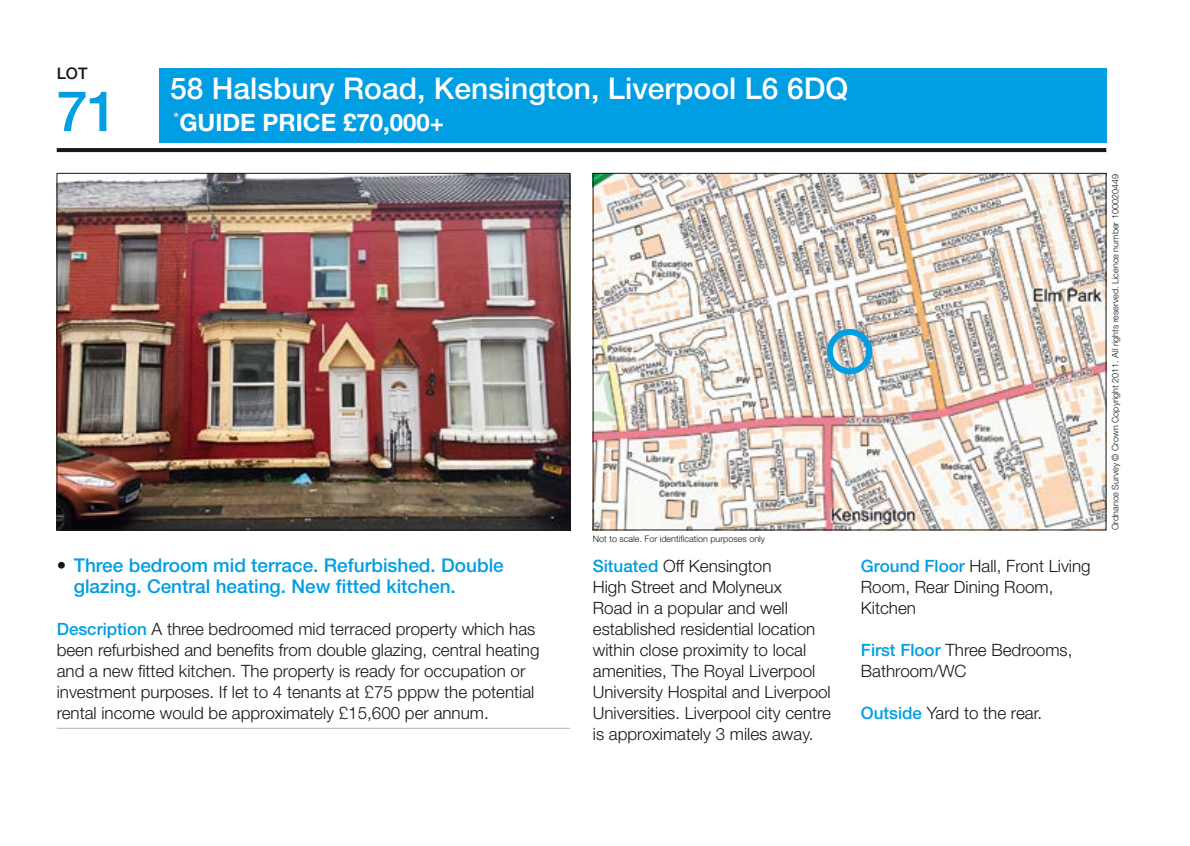
<style>
.page{position:relative;width:1190px;height:846px;background:#fff}
.page>*{position:absolute;margin:0;border:0;box-sizing:border-box;transform-origin:0 0}
.t1{font:500 56px "Helvetica Neue LT Std";color:#009ee3}
.t2{font:500 30px "Helvetica Neue LT Std";color:#fff}
.t3{font:700 24px "Helvetica Neue LT Std";color:#fff}
.t4{font:500 19px/21px "Helvetica Neue LT Std";color:#009ee3}
.t5{font:300 17px/21px "Helvetica Neue LT Std";color:#181716}
.t6{font:500 16px "Helvetica Neue LT Std";color:#181716}
.t7{font:300 9px "Helvetica Neue LT Std";color:#181716}
.s1{color:#181716}
.s2{font-weight:500;color:#009ee3}
</style>
<div class="page">
<div style="left:159px;top:68px;width:947px;height:74px;background:#009ee3"></div>
<svg style="left:57px;top:148px;width:1049px;height:4px;background:#1c1b1a"></svg>
<img style="left:59px;top:175px;width:509px;height:353px">
<img style="left:594px;top:175px;width:510px;height:353px">
<hr style="left:57px;top:728px;width:513px;height:1px;background:#b1b2b3">
<div style="left:826px;top:329px;width:46px;height:45px;border:6px solid #009ee3;border-radius:50%"></div>
<p class="t6" style="left:57px;top:64px;width:32px">LOT</p>
<h1 class="t1" style="left:57px;top:78px;width:63px">71</h1>
<h2 class="t2" style="left:170px;top:71px;width:679px">58 Halsbury Road, Kensington, Liverpool L6 6DQ</h2>
<h3 class="t3" style="left:173px;top:108px;width:272px"><sup>*</sup>GUIDE PRICE £70,000+</h3>
<p class="t7" style="left:592px;top:533px;width:174px">Not to scale. For identification purposes only</p>
<p class="t4" style="left:74px;top:555px;width:431px;text-indent:-17px"><span class="s1">•</span> Three bedroom mid terrace. Refurbished. Double glazing. Central heating. New fitted kitchen.</p>
<p class="t5" style="left:57px;top:618px;width:484px"><span class="s2">Description</span> A three bedroomed mid terraced property which has been refurbished and benefits from double glazing, central heating and a new fitted kitchen. The property is ready for occupation or investment purposes. If let to 4 tenants at £75 pppw the potential rental income would be approximately £15,600 per annum.</p>
<p class="t5" style="left:592px;top:555px;width:240px"><span class="s2">Situated</span> Off Kensington<br>High Street and Molyneux<br>Road in a popular and well established residential location within close proximity to local amenities, The Royal Liverpool<br>University Hospital and Liverpool<br>Universities. Liverpool city centre is approximately 3 miles away.</p>
<p class="t5" style="left:860px;top:555px;width:231px"><span class="s2">Ground Floor</span> Hall, Front Living<br>Room, Rear Dining Room,<br>Kitchen</p>
<p class="t5" style="left:860px;top:639px;width:213px"><span class="s2">First Floor</span> Three Bedrooms,<br>Bathroom/WC</p>
<p class="t5" style="left:860px;top:702px;width:183px"><span class="s2">Outside</span> Yard to the rear.</p>
<p class="t7" style="left:1109px;top:530px;width:357px;rotate:-90deg">Ordnance Survey © Crown Copyright 2011. All rights reserved. Licence number 100020449</p>
</div>
